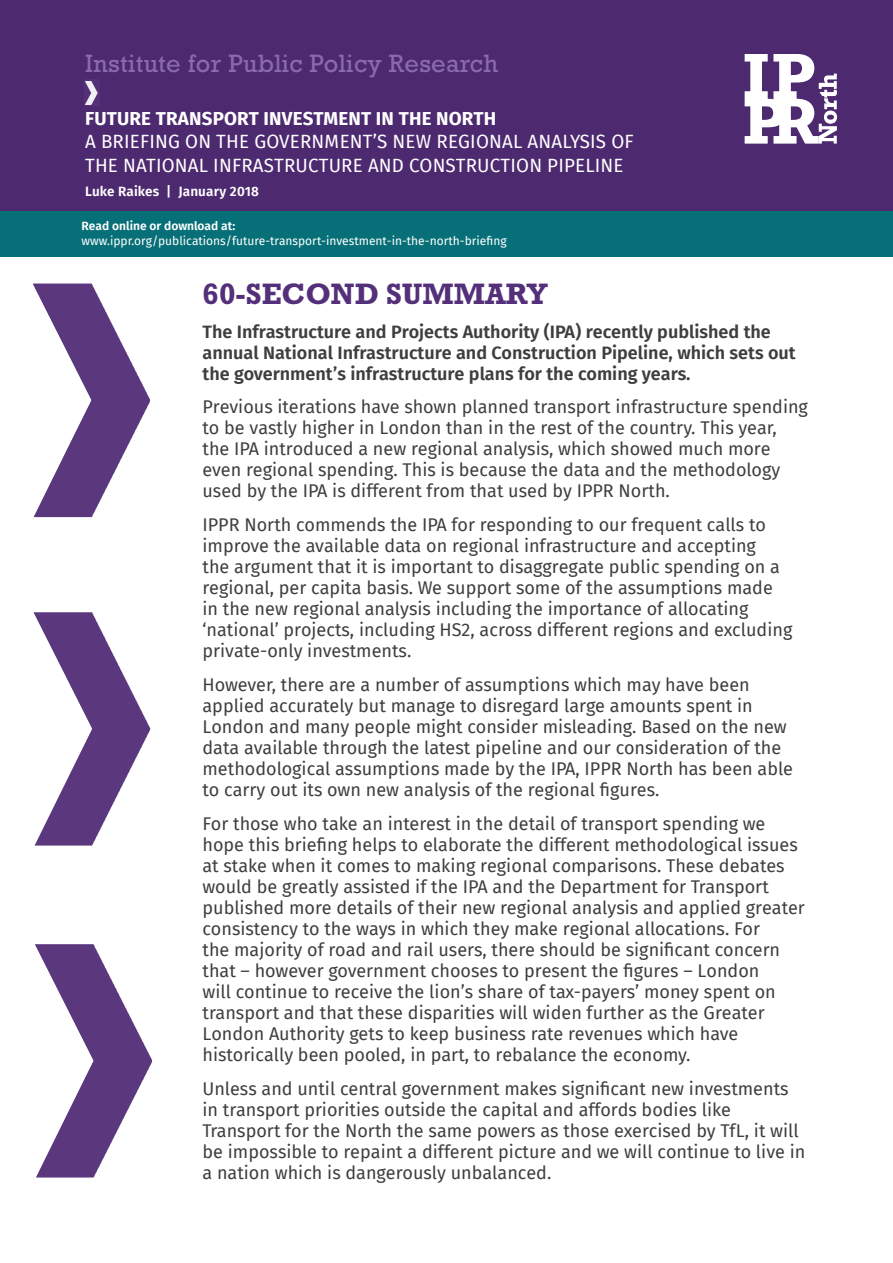
<style>
.page{position:relative;width:893px;height:1263px;background:#fff}
.page>*{position:absolute;margin:0;border:0;box-sizing:border-box;transform-origin:0 0}
.t1{font:700 30px "Rockwell Std";color:#54307a}
.t2{font:25.5px "Rockwell Std";letter-spacing:.01em;color:#8a6aae}
.t3{font:18.75px/23.2px "Fira Sans";letter-spacing:.01em;color:#fff}
.t4{font:700 18.75px "Fira Sans";letter-spacing:.01em;color:#fff}
.t5{font:18px/21px "Fira Sans";color:#3e3e3f}
.t6{font:600 18px/21px "Fira Sans";color:#3e3e3f}
.t7{font:600 13.5px "Fira Sans";letter-spacing:.01em;color:#fff}
.t8{font:12px "Fira Sans";color:#fff}
.t9{font:600 12px "Fira Sans";color:#fff}
</style>
<div class="page">
<img style="left:33px;top:284px;width:117px;height:233px">
<div style="left:0;top:40px;width:893px;height:216px;background:#076f77"></div>
<div style="left:0;top:0;width:893px;height:210px;background:#4d2970"></div>
<div style="left:85px;top:79px;width:15px;height:27px;background:#54307a"></div>
<img style="left:86px;top:81px;width:11px;height:23px">
<svg style="left:745px;top:54px;width:92px;height:90px"></svg>
<img style="left:34px;top:612px;width:117px;height:234px">
<img style="left:35px;top:944px;width:117px;height:234px">
<h2 class="t2" style="left:85px;top:49px;width:414px">Institute for Public Policy Research</h2>
<p class="t4" style="left:85px;top:103px;width:413px">FUTURE TRANSPORT INVESTMENT IN THE NORTH</p>
<p class="t3" style="left:85px;top:130px;width:550px">A BRIEFING ON THE GOVERNMENT’S NEW REGIONAL ANALYSIS OF<br>THE NATIONAL INFRASTRUCTURE AND CONSTRUCTION PIPELINE</p>
<p class="t7" style="left:85px;top:181px;width:175px">Luke Raikes | January 2018</p>
<p class="t9" style="left:82px;top:216px;width:155px">Read online or download at:</p>
<p class="t8" style="left:82px;top:231px;width:427px">www.ippr.org/publications/future-transport-investment-in-the-north-briefing</p>
<h1 class="t1" style="left:202px;top:276px;width:347px">60-SECOND SUMMARY</h1>
<p class="t6" style="left:202px;top:320px;width:595px">The Infrastructure and Projects Authority (IPA) recently published the annual National Infrastructure and Construction Pipeline, which sets out the government’s infrastructure plans for the coming years.</p>
<p class="t5" style="left:202px;top:396px;width:607px">Previous iterations have shown planned transport infrastructure spending to be vastly higher in London than in the rest of the country. This year, the IPA introduced a new regional analysis, which showed much more even regional spending. This is because the data and the methodology used by the IPA is different from that used by IPPR North.</p>
<p class="t5" style="left:202px;top:514px;width:591px">IPPR North commends the IPA for responding to our frequent calls to improve the available data on regional infrastructure and accepting<br>the argument that it is important to disaggregate public spending on a regional, per capita basis. We support some of the assumptions made in the new regional analysis including the importance of allocating ‘national’ projects, including HS2, across different regions and excluding private-only investments.</p>
<p class="t5" style="left:202px;top:674px;width:592px">However, there are a number of assumptions which may have been applied accurately but manage to disregard large amounts spent in London and many people might consider misleading. Based on the new data available through the latest pipeline and our consideration of the methodological assumptions made by the IPA, IPPR North has been able to carry out its own new analysis of the regional figures.</p>
<p class="t5" style="left:202px;top:812px;width:604px">For those who take an interest in the detail of transport spending we hope this briefing helps to elaborate the different methodological issues at stake when it comes to making regional comparisons. These debates would be greatly assisted if the IPA and the Department for Transport published more details of their new regional analysis and applied greater consistency to the ways in which they make regional allocations. For<br>the majority of road and rail users, there should be significant concern that – however government chooses to present the figures – London<br>will continue to receive the lion’s share of tax-payers’ money spent on transport and that these disparities will widen further as the Greater London Authority gets to keep business rate revenues which have historically been pooled, in part, to rebalance the economy.</p>
<p class="t5" style="left:202px;top:1077px;width:604px">Unless and until central government makes significant new investments in transport priorities outside the capital and affords bodies like Transport for the North the same powers as those exercised by TfL, it will be impossible to repaint a different picture and we will continue to live in a nation which is dangerously unbalanced.</p>
</div>
